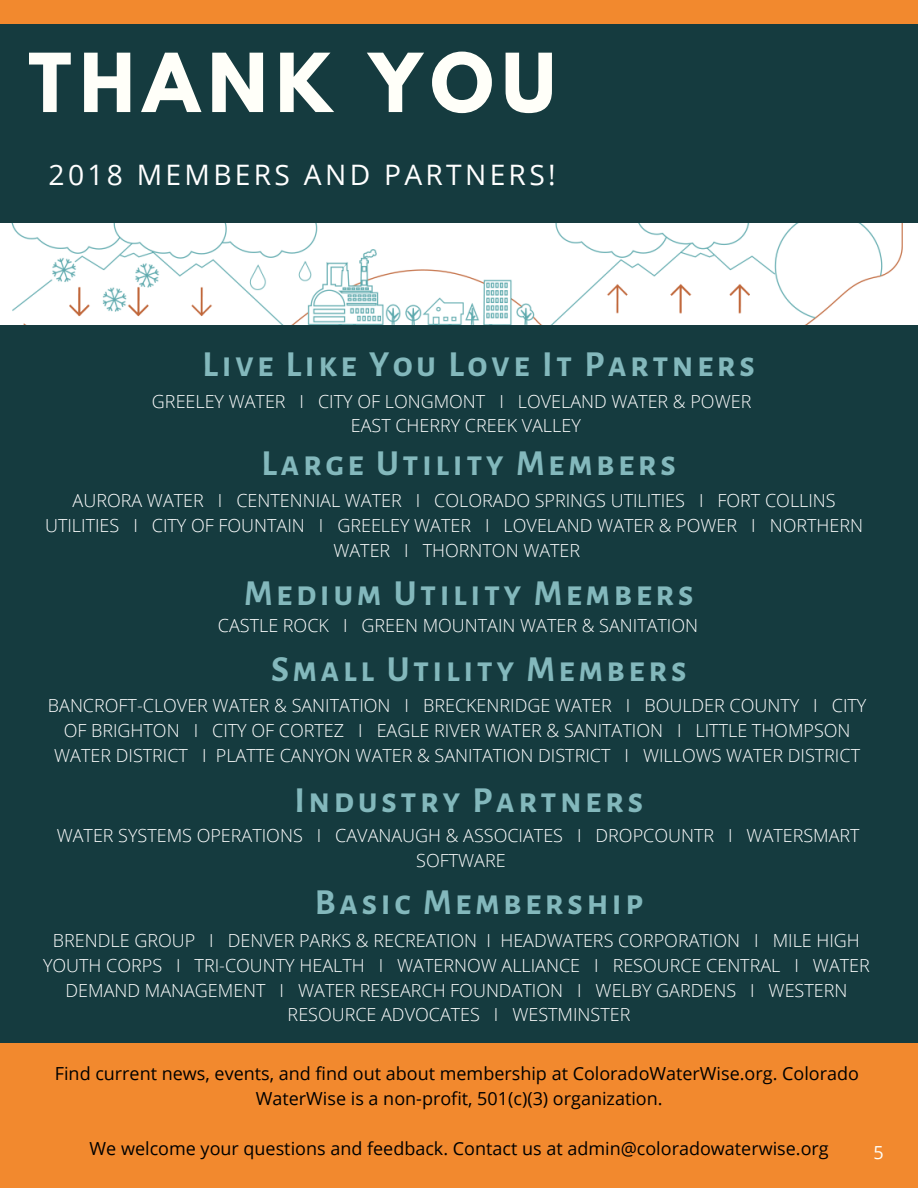
<style>
.page{position:relative;width:918px;height:1188px;background:#153b3f}
.page>*{position:absolute;margin:0;border:0;box-sizing:border-box;transform-origin:0 0}
.t1{font:700 72px "League Spartan";letter-spacing:.115em;color:#fffff9}
.t2{font:700 36px "Alegreya Sans SC";letter-spacing:.095em;color:#83b8bc}
.t3{font:28.2px "Open Sans";letter-spacing:.115em;color:#fff}
.t4{font:300 18px/24.8px "Open Sans";color:#fff;text-align:center}
.t5{font:18px/24.9px "Open Sans";color:#000;text-align:center}
.t6{font:18px "Open Sans";color:#fffff9}
</style>
<div class="page">
<div style="left:0;top:0;width:918px;height:24px;background:#f2892e"></div>
<img style="left:0;top:223px;width:918px;height:102px">
<div style="left:0;top:1043px;width:918px;height:145px;background:#f2892e"></div>
<h1 class="t1" style="left:28px;top:47px;width:529px">THANK YOU</h1>
<h3 class="t3" style="left:49px;top:155px;width:509px">2018 MEMBERS AND PARTNERS!</h3>
<h2 class="t2" style="left:203px;top:344px;width:554px">Live Like You Love It Partners</h2>
<p class="t4" style="left:351px;top:388px;width:402px;line-height:24.3px;text-align:left;text-indent:-199px">GREELEY WATER I CITY OF LONGMONT I LOVELAND WATER &amp; POWER<br>EAST CHERRY CREEK VALLEY</p>
<h2 class="t2" style="left:262px;top:443px;width:416px">Large Utility Members</h2>
<p class="t4" style="left:45px;top:488px;width:820px">AURORA WATER I CENTENNIAL WATER I COLORADO SPRINGS UTILITIES I FORT COLLINS<br>UTILITIES I CITY OF FOUNTAIN I GREELEY WATER I LOVELAND WATER &amp; POWER I NORTHERN<br>WATER I THORNTON WATER</p>
<h2 class="t2" style="left:244px;top:573px;width:451px">Medium Utility Members</h2>
<p class="t4" style="left:218px;top:613px;width:482px">CASTLE ROCK I GREEN MOUNTAIN WATER &amp; SANITATION</p>
<h2 class="t2" style="left:271px;top:648px;width:417px">Small Utility Members</h2>
<p class="t4" style="left:48px;top:693px;width:820px">BANCROFT-CLOVER WATER &amp; SANITATION I BRECKENRIDGE WATER I BOULDER COUNTY I CITY<br>OF BRIGHTON I CITY OF CORTEZ I EAGLE RIVER WATER &amp; SANITATION I LITTLE THOMPSON<br>WATER DISTRICT I PLATTE CANYON WATER &amp; SANITATION DISTRICT I WILLOWS WATER DISTRICT</p>
<h2 class="t2" style="left:295px;top:779px;width:350px">Industry Partners</h2>
<p class="t4" style="left:57px;top:823px;width:804px">WATER SYSTEMS OPERATIONS I CAVANAUGH &amp; ASSOCIATES I DROPCOUNTR I WATERSMART<br>SOFTWARE</p>
<h2 class="t2" style="left:315px;top:881px;width:330px">Basic Membership</h2>
<p class="t4" style="left:43px;top:928px;width:828px">BRENDLE GROUP I DENVER PARKS &amp; RECREATION I HEADWATERS CORPORATION I MILE HIGH YOUTH CORPS I TRI-COUNTY HEALTH I WATERNOW ALLIANCE I RESOURCE CENTRAL I WATER DEMAND MANAGEMENT I WATER RESEARCH FOUNDATION I WELBY GARDENS I WESTERN RESOURCE ADVOCATES I WESTMINSTER</p>
<p class="t5" style="left:55px;top:1061px;width:806px">Find current news, events, and find out about membership at ColoradoWaterWise.org. Colorado<br>WaterWise is a non-profit, 501(c)(3) organization.</p>
<p class="t5" style="left:90px;top:1135px;width:741px">We welcome your questions and feedback. Contact us at admin@coloradowaterwise.org</p>
<p class="t6" style="left:873px;top:1140px;width:12px">5</p>
</div>
